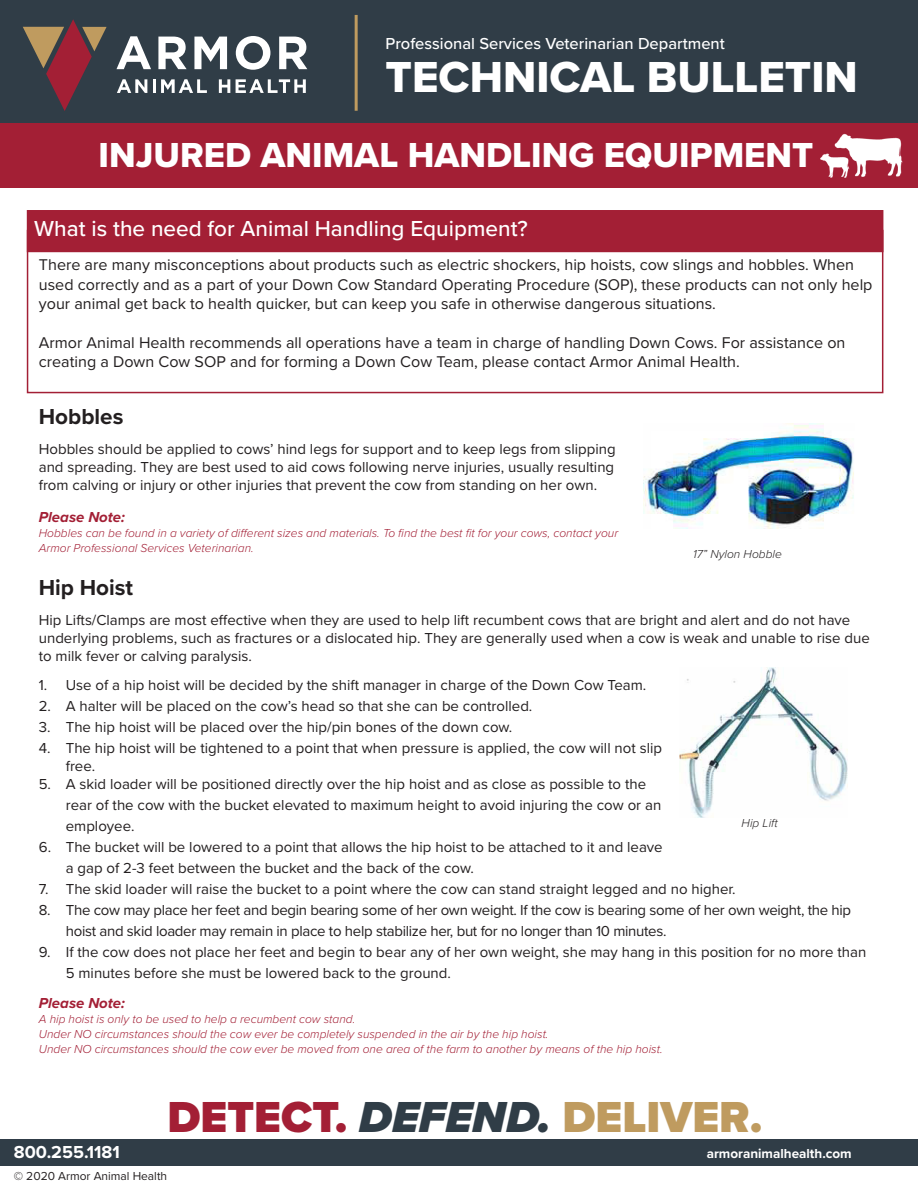
<style>
.page{position:relative;width:918px;height:1188px;background:#fff}
.page>*{position:absolute;margin:0;border:0;box-sizing:border-box;transform-origin:0 0}
.t1{font:900 45px "Proxima Nova";color:#bf9b5f}
.t2{font:45px "Proxima Nova Extrabld";color:#fff}
.t3{font:36px "Proxima Nova Extrabld";color:#fff}
.t4{font:500 22.5px "Proxima Nova";color:#fff}
.t5{font:700 22.5px "Proxima Nova";color:#231f20}
.t6{font:700 18px "Proxima Nova";color:#fff}
.t7{font:500 16.5px "Proxima Nova";color:#fff}
.t8{font:16.2px/19.4px "Proxima Nova";color:#231f20}
.t9{font:15px/18px "Proxima Nova";color:#231f20}
.t10{font:15px/21px "Proxima Nova";letter-spacing:-.02em;color:#231f20}
.t11{font:italic 700 15px "Proxima Nova";color:#a31f35}
.t12{font:700 13.5px "Proxima Nova";color:#fff}
.t13{font:italic 300 12px/15px "Proxima Nova";color:#a31f35}
.t14{font:12px "Proxima Nova";color:#231f20}
.t15{font:italic 300 12px "Proxima Nova";color:#231f20}
.s1{color:#a31f35}
.s2{font-style:italic;color:#303d47}
</style>
<div class="page">
<div style="left:0;top:0;width:918px;height:128px;background:#303d47"></div>
<div style="left:0;top:1139px;width:918px;height:27px;background:#303d47"></div>
<div style="left:0;top:123px;width:918px;height:65px;background:#a31f35"></div>
<svg style="left:117px;top:36px;width:34px;height:33px"></svg>
<svg style="left:158px;top:37px;width:29px;height:32px"></svg>
<svg style="left:194px;top:37px;width:33px;height:32px"></svg>
<svg style="left:236px;top:36px;width:34px;height:34px"></svg>
<svg style="left:279px;top:37px;width:28px;height:32px"></svg>
<svg style="left:117px;top:79px;width:30px;height:14px"></svg>
<hr style="left:153px;top:79px;width:3px;height:14px;background:#fff">
<svg style="left:161px;top:79px;width:46px;height:14px"></svg>
<svg style="left:219px;top:79px;width:11px;height:14px"></svg>
<svg style="left:236px;top:79px;width:70px;height:14px"></svg>
<svg style="left:23px;top:19px;width:84px;height:92px"></svg>
<hr style="left:355px;top:15px;width:3px;height:96px;background:#bf9b5f">
<img style="left:821px;top:133px;width:82px;height:45px">
<div style="left:27px;top:230px;width:856px;height:163px;border:2px solid #a31f35"></div>
<div style="left:27px;top:210px;width:856px;height:42px;background:#a31f35"></div>
<img style="left:644px;top:424px;width:210px;height:105px">
<img style="left:679px;top:667px;width:169px;height:151px">
<p class="t7" style="left:386px;top:32px;width:341px">Professional Services Veterinarian Department</p>
<h1 class="t2" style="left:386px;top:44px;width:474px">TECHNICAL BULLETIN</h1>
<p class="t3" style="left:99px;top:128px;width:716px">INJURED ANIMAL HANDLING EQUIPMENT</p>
<p class="t4" style="left:34px;top:212px;width:495px">What is the need for Animal Handling Equipment?</p>
<p class="t8" style="left:39px;top:255px;width:835px">There are many misconceptions about products such as electric shockers, hip hoists, cow slings and hobbles. When used correctly and as a part of your Down Cow Standard Operating Procedure (SOP), these products can not only help your animal get back to health quicker, but can keep you safe in otherwise dangerous situations.</p>
<p class="t8" style="left:39px;top:332px;width:808px">Armor Animal Health recommends all operations have a team in charge of handling Down Cows. For assistance on creating a Down Cow SOP and for forming a Down Cow Team, please contact Armor Animal Health.</p>
<p class="t5" style="left:39px;top:400px;width:86px">Hobbles</p>
<p class="t9" style="left:39px;top:440px;width:578px;text-align:justify">Hobbles should be applied to cows’ hind legs for support and to keep legs from slipping and spreading. They are best used to aid cows following nerve injuries, usually resulting from calving or injury or other injuries that prevent the cow from standing on her own.</p>
<p class="t11" style="left:39px;top:506px;width:88px">Please Note:</p>
<p class="t13" style="left:39px;top:525px;width:581px">Hobbles can be found in a variety of different sizes and materials. To find the best fit for your cows, contact your<br>Armor Professional Services Veterinarian.</p>
<p class="t15" style="left:693px;top:545px;width:90px">17” Nylon Hobble</p>
<p class="t5" style="left:39px;top:571px;width:96px">Hip Hoist</p>
<p class="t9" style="left:39px;top:611px;width:833px">Hip Lifts/Clamps are most effective when they are used to help lift recumbent cows that are bright and alert and do not have underlying problems, such as fractures or a dislocated hip. They are generally used when a cow is weak and unable to rise due to milk fever or calving paralysis.</p>
<p class="t9" style="left:39px;top:675px;width:609px">1. Use of a hip hoist will be decided by the shift manager in charge of the Down Cow Team.</p>
<p class="t9" style="left:39px;top:696px;width:495px">2. A halter will be placed on the cow’s head so that she can be controlled.</p>
<p class="t9" style="left:39px;top:717px;width:475px">3. The hip hoist will be placed over the hip/pin bones of the down cow.</p>
<p class="t9" style="left:66px;top:738px;width:598px;text-indent:-27px">4. The hip hoist will be tightened to a point that when pressure is applied, the cow will not slip free.</p>
<p class="t9" style="left:66px;top:773px;width:597px;line-height:21px;text-indent:-27px">5. A skid loader will be positioned directly over the hip hoist and as close as possible to the rear of the cow with the bucket elevated to maximum height to avoid injuring the cow or an employee.</p>
<p class="t9" style="left:66px;top:836px;width:598px;line-height:21px;text-indent:-27px">6. The bucket will be lowered to a point that allows the hip hoist to be attached to it and leave a gap of 2-3 feet between the bucket and the back of the cow.</p>
<p class="t9" style="left:39px;top:879px;width:698px">7. The skid loader will raise the bucket to a point where the cow can stand straight legged and no higher.</p>
<p class="t10" style="left:66px;top:899px;width:787px;text-indent:-27px">8. The cow may place her feet and begin bearing some of her own weight. If the cow is bearing some of her own weight, the hip hoist and skid loader may remain in place to help stabilize her, but for no longer than 10 minutes.</p>
<p class="t9" style="left:66px;top:941px;width:802px;line-height:21px;text-indent:-27px">9. If the cow does not place her feet and begin to bear any of her own weight, she may hang in this position for no more than<br>5 minutes before she must be lowered back to the ground.</p>
<p class="t11" style="left:39px;top:992px;width:88px">Please Note:</p>
<p class="t13" style="left:39px;top:1011px;width:318px">A hip hoist is only to be used to help a recumbent cow stand.</p>
<p class="t13" style="left:39px;top:1026px;width:511px">Under NO circumstances should the cow ever be completely suspended in the air by the hip hoist.</p>
<p class="t13" style="left:39px;top:1041px;width:625px">Under NO circumstances should the cow ever be moved from one area of the farm to another by means of the hip hoist.</p>
<p class="t15" style="left:742px;top:814px;width:38px">Hip Lift</p>
<h1 class="t1" style="left:168px;top:1083px;width:596px"><span class="s1">DETECT.</span> <span class="s2">DEFEND.</span> DELIVER.</h1>
<p class="t6" style="left:14px;top:1139px;width:108px">800.255.1181</p>
<p class="t12" style="left:707px;top:1144px;width:146px">armoranimalhealth.com</p>
<p class="t14" style="left:14px;top:1167px;width:155px">© 2020 Armor Animal Health</p>
</div>
